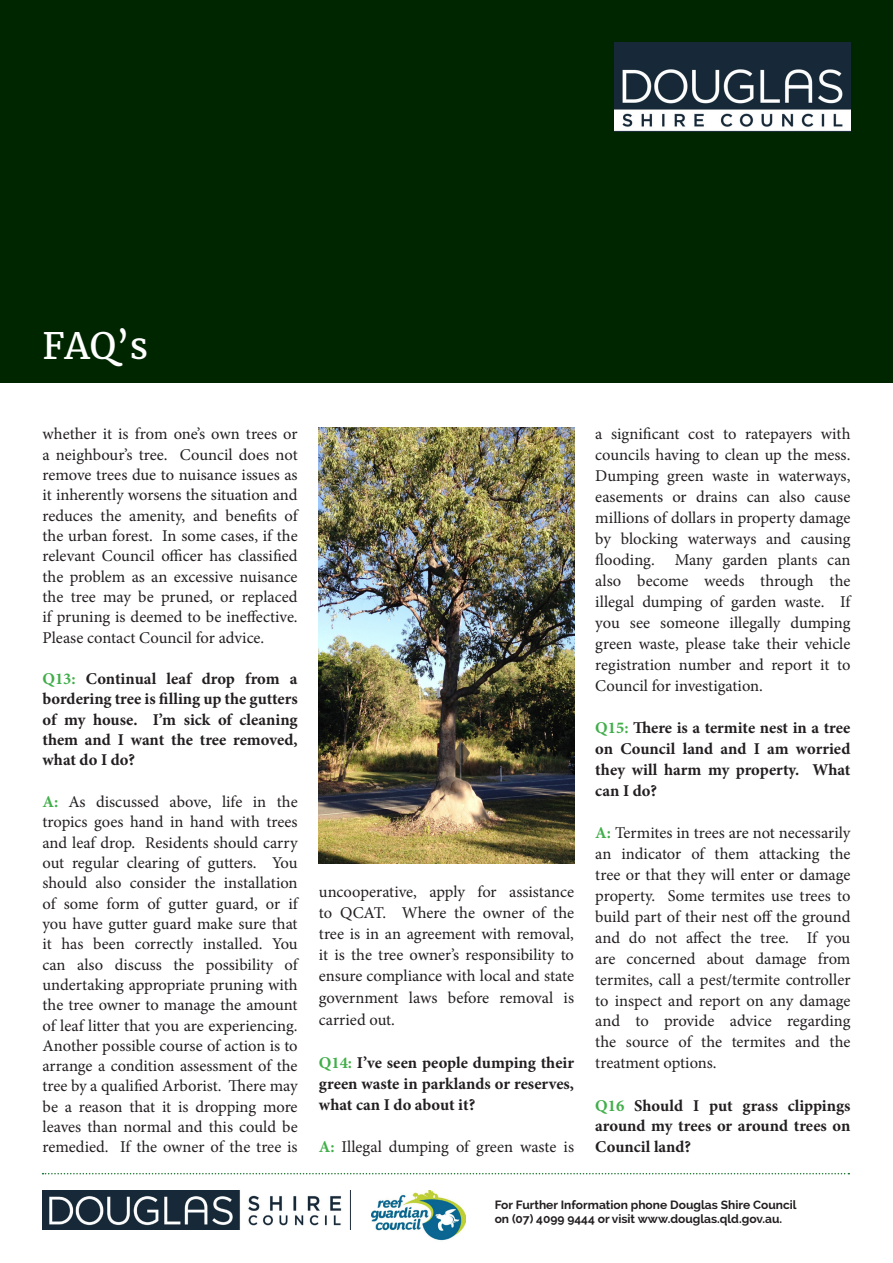
<style>
.page{position:relative;width:893px;height:1263px;background:#fff}
.page>*{position:absolute;margin:0;border:0;box-sizing:border-box;transform-origin:0 0}
.t1{font:36px "Merriweather";color:#fff}
.t2{font:16.5px/20.2px "Minion Pro";color:#231f20;text-align:justify}
.t3{font:700 16.5px/21px "Minion Pro";color:#231f20;text-align:justify}
.t4{font:700 12px/14.4px "Raleway";color:#231f20}
.s1{color:#40ae49}
.s2{font-weight:700;color:#40ae49}
</style>
<div class="page">
<svg style="left:43px;top:1173px;width:806px;height:1px"></svg>
<img style="left:42px;top:1191px;width:308px;height:38px">
<img style="left:371px;top:1191px;width:94px;height:50px">
<div style="left:0;top:0;width:893px;height:383px;background:#002600"></div>
<img style="left:614px;top:43px;width:236px;height:89px">
<img style="left:319px;top:427px;width:255px;height:436px">
<p class="t1" style="left:43px;top:321px;width:107px">FAQ’s</p>
<p class="t2" style="left:43px;top:424px;width:257px">whether it is from one’s own trees or a neighbour’s tree. Council does not remove trees due to nuisance issues as it inherently worsens the situation and reduces the amenity, and benefits of the urban forest. In some cases, if the relevant Council officer has classified the problem as an excessive nuisance the tree may be pruned, or replaced if pruning is deemed to be ineffective.<br>Please contact Council for advice.</p>
<p class="t3" style="left:43px;top:668px;width:257px;line-height:20.2px"><span class="s1">Q13:</span> Continual leaf drop from a bordering tree is filling up the gutters of my house. I’m sick of cleaning them and I want the tree removed, what do I do?</p>
<p class="t2" style="left:43px;top:792px;width:257px"><span class="s2">A:</span> As discussed above, life in the tropics goes hand in hand with trees and leaf drop. Residents should carry out regular clearing of gutters. You should also consider the installation of some form of gutter guard, or if you have gutter guard make sure that it has been correctly installed. You can also discuss the possibility of undertaking appropriate pruning with the tree owner to manage the amount of leaf litter that you are experiencing.<br>Another possible course of action is to arrange a condition assessment of the tree by a qualified Arborist. There may be a reason that it is dropping more leaves than normal and this could be remedied. If the owner of the tree is</p>
<p class="t2" style="left:319px;top:881px;width:257px;line-height:21.1px">uncooperative, apply for assistance to QCAT. Where the owner of the tree is in an agreement with removal, it is the tree owner’s responsibility to ensure compliance with local and state government laws before removal is</p>
<p class="t2" style="left:319px;top:1010px;width:78px">carried out.</p>
<p class="t3" style="left:319px;top:1052px;width:257px"><span class="s1">Q14:</span> I’ve seen people dumping their green waste in parklands or reserves, what can I do about it?</p>
<p class="t2" style="left:319px;top:1137px;width:257px"><span class="s2">A:</span> Illegal dumping of green waste is</p>
<p class="t2" style="left:595px;top:424px;width:257px;line-height:21px">a significant cost to ratepayers with councils having to clean up the mess.<br>Dumping green waste in waterways, easements or drains can also cause millions of dollars in property damage by blocking waterways and causing flooding. Many garden plants can also become weeds through the illegal dumping of garden waste. If you see someone illegally dumping green waste, please take their vehicle registration number and report it to Council for investigation.</p>
<p class="t3" style="left:595px;top:717px;width:257px"><span class="s1">Q15:</span> There is a termite nest in a tree on Council land and I am worried they will harm my property. What can I do?</p>
<p class="t2" style="left:595px;top:822px;width:257px;line-height:21px"><span class="s2">A:</span> Termites in trees are not necessarily an indicator of them attacking the tree or that they will enter or damage property. Some termites use trees to build part of their nest off the ground and do not affect the tree. If you are concerned about damage from termites, call a pest/termite controller to inspect and report on any damage and to provide advice regarding the source of the termites and the treatment options.</p>
<p class="t3" style="left:595px;top:1094px;width:257px"><span class="s1">Q16</span> Should I put grass clippings around my trees or around trees on Council land?</p>
<p class="t4" style="left:495px;top:1197px;width:303px">For Further Information phone Douglas Shire Council on (07) 4099 9444 or visit www.douglas.qld.gov.au.</p>
</div>
